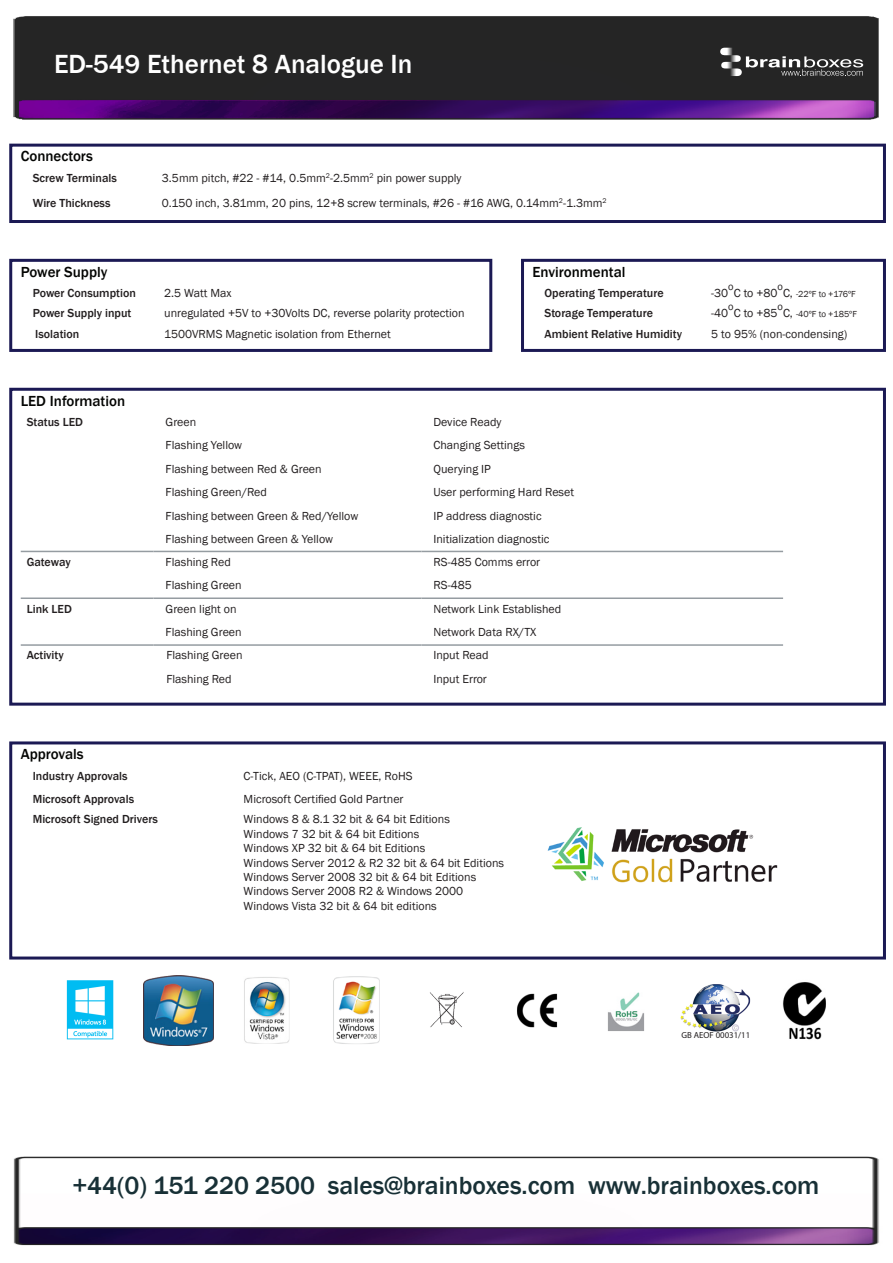
<style>
.page{position:relative;width:893px;height:1263px;background:#fff}
.page>*{position:absolute;margin:0;border:0;box-sizing:border-box;transform-origin:0 0}
.t1{font:500 27px "Franklin Gothic";color:#fff}
.t2{font:500 25.5px "Franklin Gothic";color:#183036}
.t3{font:500 15px "Franklin Gothic";color:#040503}
.t4{font:12px "Franklin Gothic";color:#231f20}
.t5{font:500 12px "Franklin Gothic";color:#231f20}
.t6{font:10.5px "Franklin Gothic";color:#231f20}
.t7{font:9px "Franklin Gothic";color:#231f20}
.t8{font:8.85px "Myriad Pro";color:#231f20}
.s1{font-style:inherit}
.s2{font-size:12px}
</style>
<div class="page">
<img style="left:13px;top:1156px;width:866px;height:90px">
<img style="left:15px;top:16px;width:863px;height:104px">
<svg style="left:720px;top:48px;width:143px;height:28px;background:#515151"></svg>
<div style="left:9px;top:259px;width:483px;height:93px;border:3px solid #1b1954"></div>
<hr style="left:21px;top:551px;width:133px;height:1px;background:#959ca1">
<hr style="left:154px;top:551px;width:267px;height:1px;background:#959ca1">
<hr style="left:421px;top:551px;width:362px;height:1px;background:#959ca1">
<hr style="left:21px;top:597px;width:133px;height:2px;background:#959ca1">
<hr style="left:154px;top:597px;width:267px;height:2px;background:#959ca1">
<hr style="left:421px;top:597px;width:362px;height:2px;background:#959ca1">
<hr style="left:21px;top:644px;width:133px;height:2px;background:#959ca1">
<hr style="left:154px;top:644px;width:267px;height:2px;background:#959ca1">
<hr style="left:421px;top:644px;width:362px;height:2px;background:#959ca1">
<div style="left:9px;top:388px;width:877px;height:318px;border:3px solid #1b1954"></div>
<div style="left:9px;top:144px;width:877px;height:79px;border:3px solid #1b1954"></div>
<div style="left:521px;top:259px;width:365px;height:93px;border:3px solid #1b1954"></div>
<div style="left:9px;top:741px;width:877px;height:218px;border:3px solid #1b1954"></div>
<img style="left:66px;top:980px;width:48px;height:60px">
<img style="left:144px;top:975px;width:69px;height:70px">
<img style="left:681px;top:984px;width:69px;height:48px">
<svg style="left:732px;top:1024px;width:7px;height:7px"></svg>
<img style="left:517px;top:993px;width:41px;height:35px">
<img style="left:333px;top:976px;width:47px;height:68px">
<img style="left:547px;top:827px;width:231px;height:56px">
<img style="left:244px;top:977px;width:46px;height:67px">
<img style="left:783px;top:982px;width:43px;height:58px">
<img style="left:608px;top:992px;width:36px;height:39px">
<img style="left:430px;top:992px;width:34px;height:36px">
<h1 class="t1" style="left:54px;top:47px;width:360px">ED-549 Ethernet 8 Analogue In</h1>
<p class="t3" style="left:21px;top:147px;width:74px">Connectors</p>
<p class="t5" style="left:33px;top:170px;width:86px">Screw Terminals</p>
<p class="t4" style="left:162px;top:170px;width:301px">3.5mm pitch, #22 - #14, 0.5mm<sup>2</sup>-2.5mm<sup>2</sup> pin power supply</p>
<p class="t5" style="left:33px;top:195px;width:79px">Wire Thickness</p>
<p class="t4" style="left:162px;top:195px;width:446px">0.150 inch, 3.81mm, 20 pins, 12+8 screw terminals, #26 - #16 AWG, 0.14mm<sup>2</sup>-1.3mm<sup>2</sup></p>
<p class="t3" style="left:21px;top:262px;width:88px">Power Supply</p>
<p class="t5" style="left:33px;top:286px;width:105px">Power Consumption</p>
<p class="t4" style="left:164px;top:286px;width:69px">2.5 Watt Max</p>
<p class="t5" style="left:33px;top:306px;width:100px">Power Supply input</p>
<p class="t4" style="left:164px;top:306px;width:302px">unregulated +5V to +30Volts DC, reverse polarity protection</p>
<p class="t5" style="left:35px;top:326px;width:46px">Isolation</p>
<p class="t4" style="left:164px;top:326px;width:228px">1500V<span class="s1">RMS</span> Magnetic isolation from Ethernet</p>
<p class="t3" style="left:532px;top:262px;width:94px">Environmental</p>
<p class="t5" style="left:544px;top:286px;width:121px">Operating Temperature</p>
<p class="t4" style="left:711px;top:286px;width:19px">-30</p>
<p class="t6" style="left:728px;top:279px;width:7px">o</p>
<p class="t6" style="left:778px;top:279px;width:7px">o</p>
<p class="t4" style="left:734px;top:286px;width:45px">C to +80</p>
<p class="t7" style="left:783px;top:288px;width:74px"><span class="s2">C,</span> -22ºF to +176ºF</p>
<p class="t6" style="left:728px;top:300px;width:7px">o</p>
<p class="t6" style="left:778px;top:300px;width:7px">o</p>
<p class="t5" style="left:544px;top:306px;width:110px">Storage Temperature</p>
<p class="t4" style="left:711px;top:306px;width:19px">-40</p>
<p class="t4" style="left:734px;top:306px;width:45px">C to +85</p>
<p class="t7" style="left:783px;top:309px;width:75px"><span class="s2">C,</span> -40ºF to +185ºF</p>
<p class="t5" style="left:544px;top:326px;width:139px">Ambient Relative Humidity</p>
<p class="t4" style="left:711px;top:326px;width:138px">5 to 95% (non-condensing)</p>
<p class="t3" style="left:21px;top:391px;width:106px">LED Information</p>
<p class="t5" style="left:27px;top:414px;width:58px">Status LED</p>
<p class="t4" style="left:166px;top:414px;width:32px">Green</p>
<p class="t4" style="left:433px;top:414px;width:69px">Device Ready</p>
<p class="t4" style="left:166px;top:438px;width:78px">Flashing Yellow</p>
<p class="t4" style="left:433px;top:438px;width:93px">Changing Settings</p>
<p class="t4" style="left:166px;top:461px;width:158px">Flashing between Red &amp; Green</p>
<p class="t4" style="left:433px;top:461px;width:59px">Querying IP</p>
<p class="t4" style="left:166px;top:485px;width:103px">Flashing Green/Red</p>
<p class="t4" style="left:433px;top:485px;width:142px">User performing Hard Reset</p>
<p class="t4" style="left:166px;top:508px;width:194px">Flashing between Green &amp; Red/Yellow</p>
<p class="t4" style="left:433px;top:508px;width:110px">IP address diagnostic</p>
<p class="t4" style="left:166px;top:531px;width:169px">Flashing between Green &amp; Yellow</p>
<p class="t4" style="left:433px;top:531px;width:117px">Initialization diagnostic</p>
<p class="t5" style="left:27px;top:554px;width:45px">Gateway</p>
<p class="t4" style="left:166px;top:554px;width:67px">Flashing Red</p>
<p class="t4" style="left:433px;top:554px;width:108px">RS-485 Comms error</p>
<p class="t4" style="left:166px;top:578px;width:78px">Flashing Green</p>
<p class="t4" style="left:433px;top:578px;width:40px">RS-485</p>
<p class="t5" style="left:27px;top:601px;width:47px">Link LED</p>
<p class="t4" style="left:166px;top:601px;width:73px">Green light on</p>
<p class="t4" style="left:433px;top:601px;width:129px">Network Link Established</p>
<p class="t4" style="left:166px;top:625px;width:78px">Flashing Green</p>
<p class="t4" style="left:433px;top:625px;width:104px">Network Data RX/TX</p>
<p class="t5" style="left:27px;top:648px;width:38px">Activity</p>
<p class="t4" style="left:166px;top:648px;width:78px">Flashing Green</p>
<p class="t4" style="left:433px;top:648px;width:57px">Input Read</p>
<p class="t4" style="left:166px;top:671px;width:67px">Flashing Red</p>
<p class="t4" style="left:433px;top:671px;width:55px">Input Error</p>
<p class="t3" style="left:21px;top:745px;width:64px">Approvals</p>
<p class="t5" style="left:33px;top:768px;width:96px">Industry Approvals</p>
<p class="t4" style="left:244px;top:768px;width:170px">C-Tick, AEO (C-TPAT), WEEE, RoHS</p>
<p class="t5" style="left:33px;top:791px;width:103px">Microsoft Approvals</p>
<p class="t4" style="left:244px;top:791px;width:161px">Microsoft Certified Gold Partner</p>
<p class="t5" style="left:33px;top:812px;width:127px">Microsoft Signed Drivers</p>
<p class="t4" style="left:244px;top:812px;width:208px">Windows 8 &amp; 8.1 32 bit &amp; 64 bit Editions</p>
<p class="t4" style="left:244px;top:826px;width:177px">Windows 7 32 bit &amp; 64 bit Editions</p>
<p class="t4" style="left:244px;top:841px;width:183px">Windows XP 32 bit &amp; 64 bit Editions</p>
<p class="t4" style="left:244px;top:855px;width:262px">Windows Server 2012 &amp; R2 32 bit &amp; 64 bit Editions</p>
<p class="t4" style="left:244px;top:869px;width:234px">Windows Server 2008 32 bit &amp; 64 bit Editions</p>
<p class="t4" style="left:244px;top:884px;width:221px">Windows Server 2008 R2 &amp; Windows 2000</p>
<p class="t4" style="left:244px;top:898px;width:195px">Windows Vista 32 bit &amp; 64 bit editions</p>
<p class="t8" style="left:681px;top:1030px;width:70px">GB AEOF 00031/11</p>
<h2 class="t2" style="left:72px;top:1169px;width:748px">+44(0) 151 220 2500 sales@brainboxes.com www.brainboxes.com</h2>
</div>
